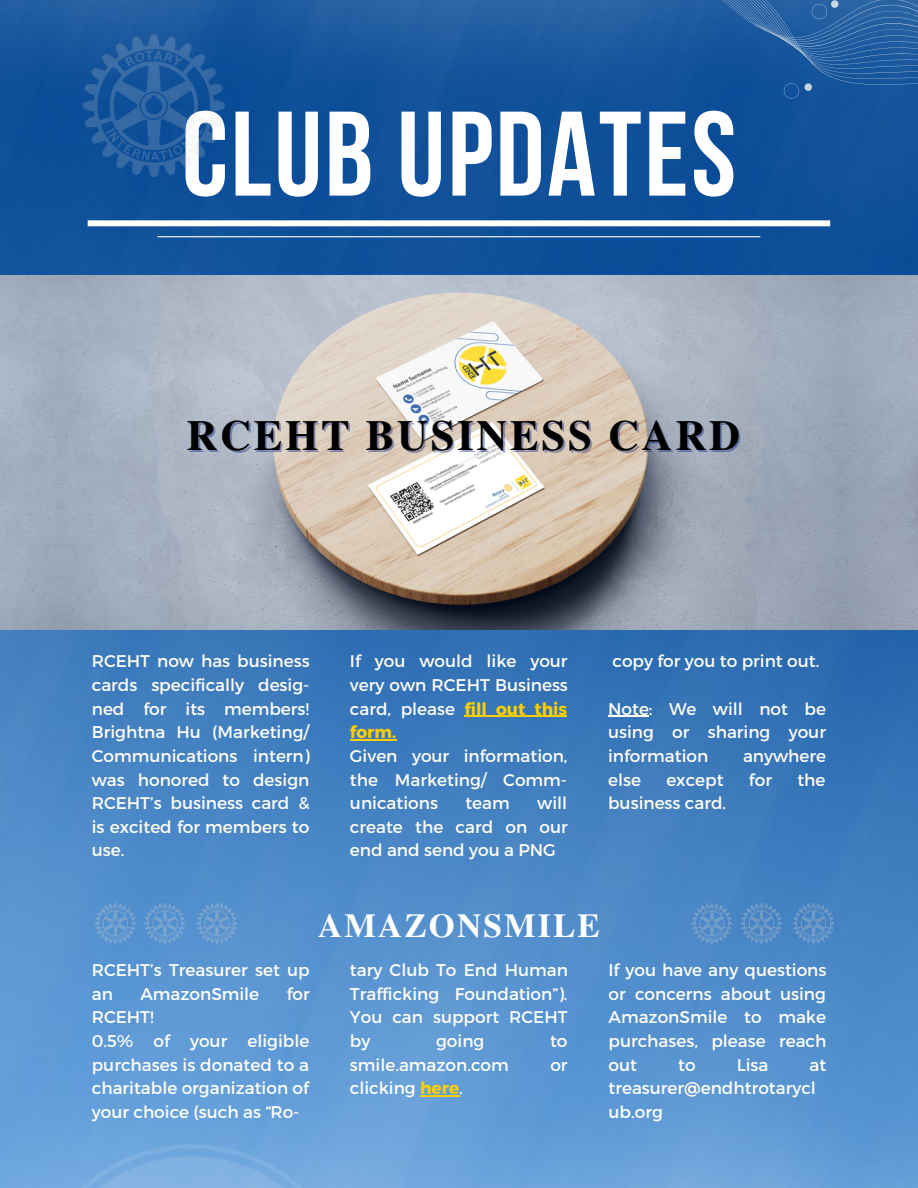
<style>
.page{position:relative;width:918px;height:1188px;background:#fff}
.page>*{position:absolute;margin:0;border:0;box-sizing:border-box;transform-origin:0 0}
.t1{font:120px "Bebas Neue Cyrillic";letter-spacing:.02em;color:#fff}
.t2{font:700 42.75px "Te X Gyre Termes";letter-spacing:.065em;color:#000}
.t3{font:700 33.45px "Te X Gyre Termes";letter-spacing:.065em;color:#fff}
.t4{font:16.95px/23.7px "Montserrat";color:#fffef7;text-align:justify}
.s1{font-weight:700;color:#fdcf00}
</style>
<div class="page">
<img style="left:0;top:0;width:918px;height:1188px">
<hr style="left:157px;top:236px;width:603px;height:1px;background:#fffef7">
<div style="left:88px;top:220px;width:742px;height:6px;background:#fffef7"></div>
<img style="left:741px;top:899px;width:42px;height:50px">
<img style="left:681px;top:899px;width:60px;height:50px">
<img style="left:783px;top:899px;width:60px;height:50px">
<img style="left:144px;top:899px;width:42px;height:50px">
<img style="left:85px;top:899px;width:59px;height:50px">
<img style="left:186px;top:899px;width:60px;height:50px">
<svg style="left:712px;top:0;width:206px;height:155px"></svg>
<svg style="left:29px;top:1144px;width:326px;height:44px"></svg>
<img style="left:46px;top:19px;width:208px;height:179px">
<img style="left:0;top:276px;width:918px;height:353px">
<hr style="left:464px;top:716px;width:103px;height:1px;background:#fdcf00">
<hr style="left:350px;top:739px;width:46px;height:2px;background:#fdcf00">
<hr style="left:608px;top:716px;width:41px;height:1px;background:#fffef7">
<hr style="left:420px;top:1095px;width:39px;height:1px;background:#fdcf00">
<h1 class="t1" style="left:182px;top:106px;width:556px">CLUB UPDATES</h1>
<h2 class="t2" style="left:186px;top:402px;width:555px">RCEHT BUSINESS CARD</h2>
<p class="t4" style="left:92px;top:649px;width:219px">RCEHT now has business cards specifically desig&shy;ned for its members!<br>Brightna Hu (Marketing/ Communications intern) was honored to design RCEHT’s business card &amp; is excited for members to use.</p>
<p class="t4" style="left:350px;top:649px;width:219px">If you would like your very own RCEHT Business card, please <span class="s1">fill out this form.</span></p>
<p class="t4" style="left:350px;top:743px;width:219px">Given your information, the Marketing/ Comm&shy;unications</p>
<p class="t4" style="left:350px;top:790px;width:219px;text-indent:187px">will create the card on our end and send you a PNG</p>
<p class="t4" style="left:465px;top:790px;width:46px">team</p>
<p class="t4" style="left:613px;top:649px;width:208px">copy for you to print out.</p>
<p class="t4" style="left:608px;top:696px;width:219px">Note: We will not be using or sharing your information</p>
<p class="t4" style="left:743px;top:743px;width:85px">anywhere</p>
<p class="t4" style="left:608px;top:767px;width:34px">else</p>
<p class="t4" style="left:666px;top:767px;width:59px">except</p>
<p class="t4" style="left:749px;top:767px;width:25px">for</p>
<p class="t4" style="left:797px;top:767px;width:30px">the</p>
<p class="t4" style="left:608px;top:790px;width:120px">business card.</p>
<h3 class="t3" style="left:318px;top:900px;width:283px">AMAZONSMILE</h3>
<p class="t4" style="left:92px;top:957px;width:220px">RCEHT’s Treasurer set up an</p>
<p class="t4" style="left:140px;top:981px;width:120px">AmazonSmile</p>
<p class="t4" style="left:287px;top:981px;width:25px">for</p>
<p class="t4" style="left:92px;top:1005px;width:219px;text-align:left">RCEHT!<br>0.5% of your eligible purchases is donated to a charitable organization of your choice (such as “Ro-</p>
<p class="t4" style="left:350px;top:957px;width:220px">tary Club To End Human Trafficking Foundation”).<br>You can support RCEHT by</p>
<p class="t4" style="left:436px;top:1028px;width:50px">going</p>
<p class="t4" style="left:550px;top:1028px;width:19px">to</p>
<p class="t4" style="left:350px;top:1052px;width:160px">smile.amazon.com</p>
<p class="t4" style="left:550px;top:1052px;width:19px">or</p>
<p class="t4" style="left:350px;top:1075px;width:114px">clicking <span class="s1">here</span>.</p>
<p class="t4" style="left:609px;top:957px;width:219px">If you have any questions or concerns about using AmazonSmile to make purchases, please reach out</p>
<p class="t4" style="left:678px;top:1052px;width:19px">to</p>
<p class="t4" style="left:737px;top:1052px;width:33px">Lisa</p>
<p class="t4" style="left:609px;top:1052px;width:219px;text-align:left;text-indent:201px">at treasurer@endhtrotarycl ub.org</p>
</div>
